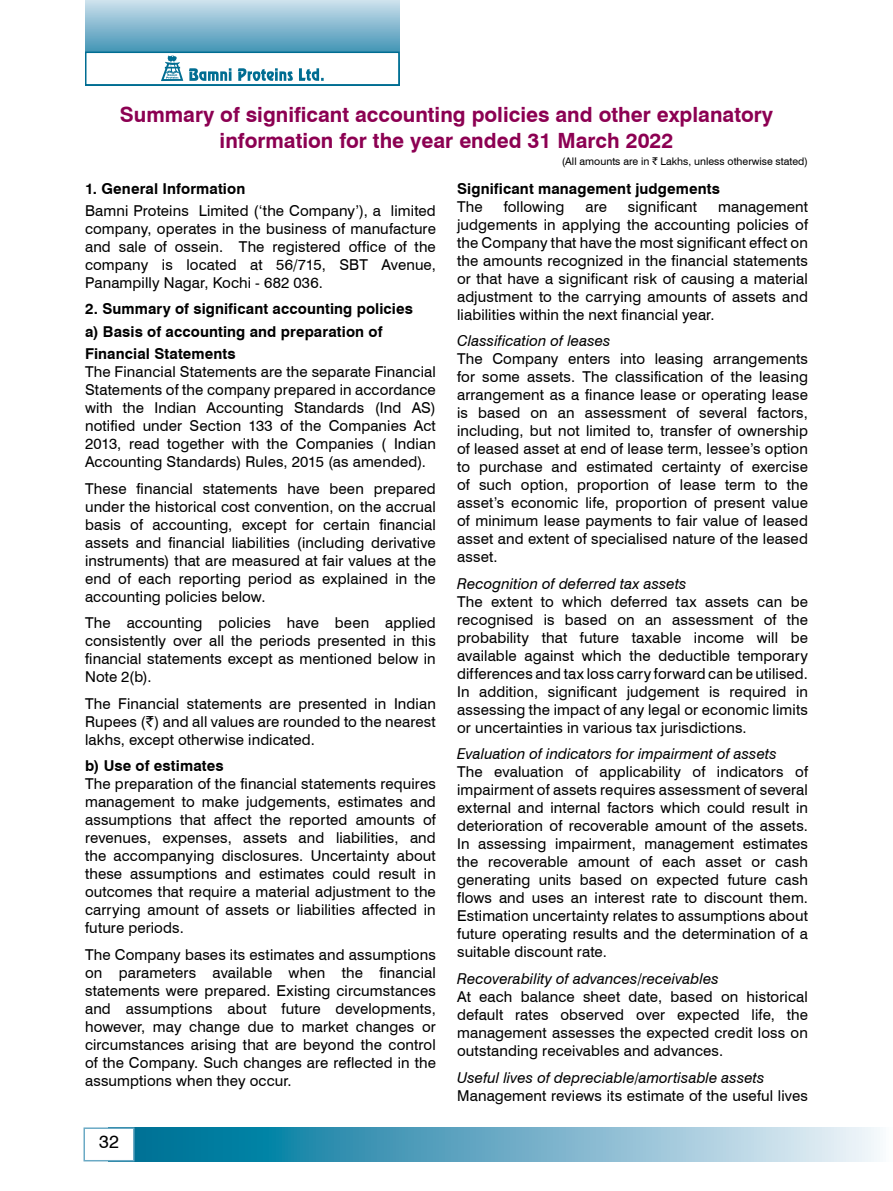
<style>
.page{position:relative;width:893px;height:1191px;background:#fff}
.page>*{position:absolute;margin:0;border:0;box-sizing:border-box;transform-origin:0 0}
.t1{font:700 21px/25.2px "Swiss 721 BT";color:#8c0052;text-align:center}
.t2{font:18px "Swiss 721 BT";color:#000}
.t3{font:15px/18px "Swiss 721 BT";letter-spacing:.01em;color:#000;text-align:justify}
.t4{font:italic 15px "Swiss 721 BT";letter-spacing:.005em;color:#000}
.t5{font:700 15px/22.2px "Swiss 721 BT";letter-spacing:.005em;color:#000}
.t6{font:10.5px "Swiss 721 BT";color:#000}
.s1{font-family:"Rupee Foradian"}
</style>
<div class="page">
<svg style="left:135px;top:1127px;width:745px;height:34px;background:#6baec6"></svg>
<svg style="left:85px;top:0;width:315px;height:52px;background:#87bad0"></svg>
<div style="left:85px;top:52px;width:315px;height:34px;background:#fff;border:2px solid #006d92"></div>
<div style="left:83px;top:1127px;width:52px;height:34px;background:#fff;border:2px solid #6baac5"></div>
<svg style="left:189px;top:68px;width:135px;height:13px"></svg>
<svg style="left:161px;top:56px;width:22px;height:25px"></svg>
<h1 class="t1" style="left:120px;top:102px;width:655px">Summary of significant accounting policies and other explanatory information for the year ended 31 March 2022</h1>
<p class="t6" style="left:562px;top:155px;width:248px">(All amounts are in <span class="s1">`</span> Lakhs, unless otherwise stated)</p>
<p class="t5" style="left:85px;top:177px;width:162px">1. General Information</p>
<p class="t3" style="left:85px;top:201px;width:352px">Bamni Proteins Limited (‘the Company’), a limited company, operates in the business of manufacture and sale of ossein. The registered office of the company is located at 56/715, SBT Avenue, Panampilly Nagar, Kochi - 682 036.</p>
<p class="t5" style="left:85px;top:298px;width:329px">2. Summary of significant accounting policies a) Basis of accounting and preparation of<br>Financial Statements</p>
<p class="t3" style="left:85px;top:362px;width:352px">The Financial Statements are the separate Financial Statements of the company prepared in accordance with the Indian Accounting Standards (Ind AS) notified under Section 133 of the Companies Act 2013, read together with the Companies ( Indian Accounting Standards) Rules, 2015 (as amended).</p>
<p class="t3" style="left:85px;top:479px;width:352px">These financial statements have been prepared under the historical cost convention, on the accrual basis of accounting, except for certain financial assets and financial liabilities (including derivative instruments) that are measured at fair values at the end of each reporting period as explained in the accounting policies below.</p>
<p class="t3" style="left:85px;top:613px;width:352px">The accounting policies have been applied consistently over all the periods presented in this financial statements except as mentioned below in Note 2(b).</p>
<p class="t3" style="left:85px;top:694px;width:352px">The Financial statements are presented in Indian Rupees (<span class="s1">`</span>) and all values are rounded to the nearest lakhs, except otherwise indicated.</p>
<p class="t5" style="left:85px;top:754px;width:140px">b) Use of estimates</p>
<p class="t3" style="left:85px;top:774px;width:352px">The preparation of the financial statements requires management to make judgements, estimates and assumptions that affect the reported amounts of revenues, expenses, assets and liabilities, and the accompanying disclosures. Uncertainty about these assumptions and estimates could result in outcomes that require a material adjustment to the carrying amount of assets or liabilities affected in future periods.</p>
<p class="t3" style="left:85px;top:945px;width:352px">The Company bases its estimates and assumptions on parameters available when the financial statements were prepared. Existing circumstances and assumptions about future developments, however, may change due to market changes or circumstances arising that are beyond the control of the Company. Such changes are reflected in the assumptions when they occur.</p>
<p class="t5" style="left:457px;top:177px;width:264px">Significant management judgements</p>
<p class="t3" style="left:457px;top:197px;width:27px">The</p>
<p class="t3" style="left:504px;top:197px;width:62px">following</p>
<p class="t3" style="left:585px;top:197px;width:23px">are</p>
<p class="t3" style="left:628px;top:197px;width:71px">significant</p>
<p class="t3" style="left:457px;top:197px;width:352px;text-indent:261px">management judgements in applying the accounting policies of the Company that have the most significant effect on the amounts recognized in the financial statements or that have a significant risk of causing a material adjustment to the carrying amounts of assets and liabilities within the next financial year.</p>
<p class="t4" style="left:457px;top:332px;width:155px">Classification of leases</p>
<p class="t3" style="left:457px;top:350px;width:352px">The Company enters into leasing arrangements for some assets. The classification of the leasing arrangement as a finance lease or operating lease is based on an assessment of several factors, including, but not limited to, transfer of ownership of leased asset at end of lease term, lessee’s option to purchase and estimated certainty of exercise of such option, proportion of lease term to the asset’s economic life, proportion of present value of minimum lease payments to fair value of leased asset and extent of specialised nature of the leased asset.</p>
<p class="t4" style="left:457px;top:574px;width:231px">Recognition of deferred tax assets</p>
<p class="t3" style="left:457px;top:592px;width:352px">The extent to which deferred tax assets can be recognised is based on an assessment of the probability that future taxable income will be available against which the deductible temporary differences and tax loss carry forward can be utilised.<br>In addition, significant judgement is required in assessing the impact of any legal or economic limits or uncertainties in various tax jurisdictions.</p>
<p class="t4" style="left:457px;top:745px;width:321px">Evaluation of indicators for impairment of assets</p>
<p class="t3" style="left:457px;top:763px;width:352px">The evaluation of applicability of indicators of impairment of assets requires assessment of several external and internal factors which could result in deterioration of recoverable amount of the assets.<br>In assessing impairment, management estimates the recoverable amount of each asset or cash generating units based on expected future cash flows and uses an interest rate to discount them.<br>Estimation uncertainty relates to assumptions about future operating results and the determination of a suitable discount rate.</p>
<p class="t4" style="left:457px;top:969px;width:263px">Recoverability of advances/receivables</p>
<p class="t3" style="left:457px;top:987px;width:352px">At each balance sheet date, based on historical default rates observed over expected life, the management assesses the expected credit loss on outstanding receivables and advances.</p>
<p class="t4" style="left:457px;top:1068px;width:309px">Useful lives of depreciable/amortisable assets</p>
<p class="t3" style="left:457px;top:1086px;width:352px">Management reviews its estimate of the useful lives</p>
<p class="t2" style="left:99px;top:1131px;width:21px">32</p>
</div>
